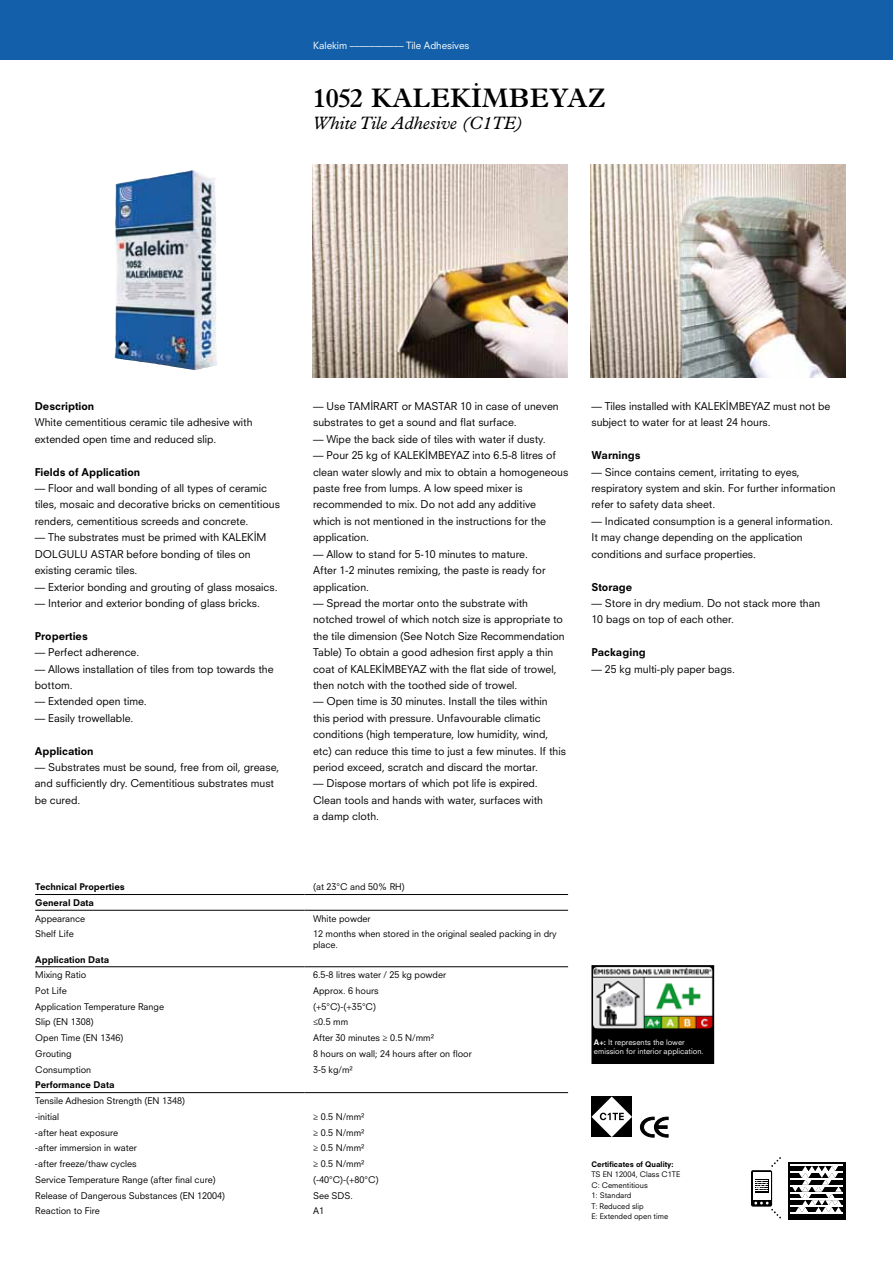
<style>
.page{position:relative;width:893px;height:1263px;background:#fff}
.page>*{position:absolute;margin:0;border:0;box-sizing:border-box;transform-origin:0 0}
.t1{font:600 27px "Plantin MT Pro";color:#000}
.t2{font:italic 18px "Plantin MT Pro";color:#000}
.t3{font:10.5px/16.4px "Neuzeit STR";color:#000}
.t4{font:800 10.5px "Neuzeit STR";color:#000}
.t5{font:9.75px "Neuzeit STR";color:#fff}
.t6{font:9px/10.8px "Neuzeit STR";color:#000}
.t7{font:800 9px "Neuzeit STR";color:#000}
.t8{font:7.5px/10.5px "Neuzeit STR";color:#000}
.t9{font:7.5px/9px "Neuzeit STR";color:#fff}
.t10{font:800 7.5px "Neuzeit STR";color:#000}
.s1{font-weight:800}
</style>
<div class="page">
<div style="left:0;top:0;width:893px;height:60px;background:#135fa9"></div>
<img style="left:312px;top:164px;width:256px;height:213px">
<img style="left:591px;top:164px;width:255px;height:213px">
<img style="left:115px;top:170px;width:77px;height:192px">
<svg style="left:751px;top:1170px;width:21px;height:36px"></svg>
<div style="left:753px;top:1172px;width:17px;height:28px;background:#fff"></div>
<svg style="left:771px;top:1157px;width:10px;height:10px"></svg>
<svg style="left:754px;top:1202px;width:27px;height:16px"></svg>
<svg style="left:768px;top:1179px;width:1px;height:14px"></svg>
<svg style="left:755px;top:1179px;width:13px;height:14px"></svg>
<svg style="left:755px;top:1180px;width:12px;height:12px"></svg>
<div style="left:788px;top:1162px;width:58px;height:57px;background:#000"></div>
<hr style="left:790px;top:1212px;width:53px;height:2px;background:#fff">
<hr style="left:790px;top:1205px;width:53px;height:2px;background:#fff">
<hr style="left:790px;top:1198px;width:53px;height:2px;background:#fff">
<hr style="left:790px;top:1192px;width:53px;height:1px;background:#fff">
<hr style="left:790px;top:1185px;width:53px;height:1px;background:#fff">
<hr style="left:790px;top:1178px;width:53px;height:1px;background:#fff">
<svg style="left:792px;top:1166px;width:50px;height:46px"></svg>
<hr style="left:790px;top:1171px;width:53px;height:2px;background:#fff">
<hr style="left:790px;top:1164px;width:53px;height:2px;background:#fff">
<hr style="left:35px;top:910px;width:270px;height:1px;background:#000">
<hr style="left:305px;top:910px;width:263px;height:1px;background:#000">
<hr style="left:35px;top:966px;width:270px;height:1px;background:#000">
<hr style="left:305px;top:966px;width:263px;height:1px;background:#000">
<hr style="left:35px;top:1092px;width:270px;height:1px;background:#000">
<hr style="left:305px;top:1092px;width:263px;height:1px;background:#000">
<hr style="left:35px;top:894px;width:270px;height:1px;background:#000">
<hr style="left:305px;top:894px;width:263px;height:1px;background:#000">
<svg style="left:640px;top:1117px;width:28px;height:20px"></svg>
<svg style="left:591px;top:1096px;width:41px;height:41px"></svg>
<div style="left:592px;top:966px;width:121px;height:97px;background:#000"></div>
<div style="left:591px;top:965px;width:123px;height:99px;border:2px solid #000"></div>
<img style="left:593px;top:967px;width:119px;height:61px">
<p class="t5" style="left:313px;top:40px;width:158px">Kalekim ––––––––––– Tile Adhesives</p>
<h1 class="t1" style="left:312px;top:82px;width:295px">1052 KALEKİMBEYAZ</h1>
<h2 class="t2" style="left:312px;top:113px;width:212px">White Tile Adhesive (C1TE)</h2>
<p class="t4" style="left:35px;top:400px;width:61px">Description</p>
<p class="t3" style="left:35px;top:414px;width:219px">White cementitious ceramic tile adhesive with extended open time and reduced slip.</p>
<p class="t4" style="left:35px;top:465px;width:107px">Fields of Application</p>
<p class="t3" style="left:35px;top:480px;width:247px">— Floor and wall bonding of all types of ceramic tiles, mosaic and decorative bricks on cementitious renders, cementitious screeds and concrete.</p>
<p class="t3" style="left:35px;top:529px;width:233px">— The substrates must be primed with KALEKİM<br>DOLGULU ASTAR before bonding of tiles on existing ceramic tiles.</p>
<p class="t3" style="left:35px;top:578px;width:244px">— Exterior bonding and grouting of glass mosaics.</p>
<p class="t3" style="left:35px;top:595px;width:227px">— Interior and exterior bonding of glass bricks.</p>
<p class="t4" style="left:35px;top:629px;width:55px">Properties</p>
<p class="t3" style="left:35px;top:644px;width:106px">— Perfect adherence.</p>
<p class="t3" style="left:35px;top:660px;width:240px">— Allows installation of tiles from top towards the bottom.</p>
<p class="t3" style="left:35px;top:693px;width:114px">— Extended open time.</p>
<p class="t3" style="left:35px;top:710px;width:100px">— Easily trowellable.</p>
<p class="t4" style="left:35px;top:744px;width:60px">Application</p>
<p class="t3" style="left:35px;top:759px;width:246px">— Substrates must be sound, free from oil, grease, and sufficiently dry. Cementitious substrates must be cured.</p>
<p class="t3" style="left:313px;top:398px;width:247px">— Use TAMİRART or MASTAR 10 in case of uneven substrates to get a sound and flat surface.</p>
<p class="t3" style="left:313px;top:431px;width:234px">— Wipe the back side of tiles with water if dusty.</p>
<p class="t3" style="left:313px;top:447px;width:257px">— Pour 25 kg of KALEKİMBEYAZ into 6.5-8 litres of clean water slowly and mix to obtain a homogeneous paste free from lumps. A low speed mixer is recommended to mix. Do not add any additive<br>which is not mentioned in the instructions for the application.</p>
<p class="t3" style="left:313px;top:546px;width:234px">— Allow to stand for 5-10 minutes to mature.<br>After 1-2 minutes remixing, the paste is ready for application.</p>
<p class="t3" style="left:313px;top:595px;width:253px">— Spread the mortar onto the substrate with notched trowel of which notch size is appropriate to the tile dimension (See Notch Size Recommendation Table) To obtain a good adhesion first apply a thin coat of KALEKİMBEYAZ with the flat side of trowel, then notch with the toothed side of trowel.</p>
<p class="t3" style="left:313px;top:693px;width:254px">— Open time is 30 minutes. Install the tiles within this period with pressure. Unfavourable climatic conditions (high temperature, low humidity, wind, etc) can reduce this time to just a few minutes. If this period exceed, scratch and discard the mortar.</p>
<p class="t3" style="left:313px;top:775px;width:231px">— Dispose mortars of which pot life is expired.<br>Clean tools and hands with water, surfaces with a damp cloth.</p>
<p class="t3" style="left:591px;top:398px;width:240px">— Tiles installed with KALEKİMBEYAZ must not be subject to water for at least 24 hours.</p>
<p class="t4" style="left:591px;top:449px;width:51px">Warnings</p>
<p class="t3" style="left:591px;top:463px;width:246px">— Since contains cement, irritating to eyes, respiratory system and skin. For further information refer to safety data sheet.</p>
<p class="t3" style="left:591px;top:513px;width:243px">— Indicated consumption is a general information.<br>It may change depending on the application conditions and surface properties.</p>
<p class="t4" style="left:591px;top:580px;width:42px">Storage</p>
<p class="t3" style="left:591px;top:595px;width:230px">— Store in dry medium. Do not stack more than<br>10 bags on top of each other.</p>
<p class="t4" style="left:591px;top:646px;width:56px">Packaging</p>
<p class="t3" style="left:591px;top:660px;width:145px">— 25 kg multi-ply paper bags.</p>
<p class="t7" style="left:35px;top:881px;width:91px">Technical Properties</p>
<p class="t6" style="left:313px;top:881px;width:93px">(at 23°C and 50% RH)</p>
<p class="t7" style="left:35px;top:897px;width:60px">General Data</p>
<p class="t6" style="left:35px;top:913px;width:52px">Appearance</p>
<p class="t6" style="left:313px;top:913px;width:59px">White powder</p>
<p class="t6" style="left:35px;top:929px;width:40px">Shelf Life</p>
<p class="t6" style="left:313px;top:929px;width:245px">12 months when stored in the original sealed packing in dry place.</p>
<p class="t7" style="left:35px;top:954px;width:75px">Application Data</p>
<p class="t6" style="left:35px;top:969px;width:53px">Mixing Ratio</p>
<p class="t6" style="left:313px;top:969px;width:135px">6.5-8 litres water / 25 kg powder</p>
<p class="t6" style="left:35px;top:985px;width:33px">Pot Life</p>
<p class="t6" style="left:313px;top:985px;width:67px">Approx. 6 hours</p>
<p class="t6" style="left:35px;top:1001px;width:130px">Application Temperature Range</p>
<p class="t6" style="left:313px;top:1001px;width:65px">(+5°C)-(+35°C)</p>
<p class="t6" style="left:35px;top:1016px;width:60px">Slip (EN 1308)</p>
<p class="t6" style="left:313px;top:1016px;width:37px">≤0.5 mm</p>
<p class="t6" style="left:35px;top:1032px;width:90px">Open Time (EN 1346)</p>
<p class="t6" style="left:313px;top:1032px;width:122px">After 30 minutes ≥ 0.5 N/mm²</p>
<p class="t6" style="left:35px;top:1048px;width:38px">Grouting</p>
<p class="t6" style="left:313px;top:1048px;width:160px">8 hours on wall; 24 hours after on floor</p>
<p class="t6" style="left:35px;top:1064px;width:58px">Consumption</p>
<p class="t6" style="left:313px;top:1064px;width:41px">3-5 kg/m²</p>
<p class="t7" style="left:35px;top:1079px;width:81px">Performance Data</p>
<p class="t6" style="left:35px;top:1093px;width:151px;line-height:15.8px">Tensile Adhesion Strength (EN 1348) -initial</p>
<p class="t6" style="left:313px;top:1111px;width:53px">≥ 0.5 N/mm²</p>
<p class="t6" style="left:35px;top:1127px;width:85px">-after heat exposure</p>
<p class="t6" style="left:313px;top:1127px;width:53px">≥ 0.5 N/mm²</p>
<p class="t6" style="left:35px;top:1142px;width:103px">-after immersion in water</p>
<p class="t6" style="left:313px;top:1142px;width:53px">≥ 0.5 N/mm²</p>
<p class="t6" style="left:35px;top:1158px;width:103px">-after freeze/thaw cycles</p>
<p class="t6" style="left:313px;top:1158px;width:53px">≥ 0.5 N/mm²</p>
<p class="t6" style="left:35px;top:1174px;width:182px">Service Temperature Range (after final cure)</p>
<p class="t6" style="left:313px;top:1174px;width:67px">(-40°C)-(+80°C)</p>
<p class="t6" style="left:35px;top:1190px;width:192px">Release of Dangerous Substances (EN 12004)</p>
<p class="t6" style="left:313px;top:1190px;width:42px">See SDS.</p>
<p class="t6" style="left:35px;top:1205px;width:66px">Reaction to Fire</p>
<p class="t6" style="left:313px;top:1205px;width:13px">A1</p>
<p class="t9" style="left:594px;top:1037px;width:111px"><span class="s1">A+:</span> It represents the lower emission for interior application.</p>
<p class="t10" style="left:591px;top:1159px;width:84px">Certificates of Quality:</p>
<p class="t8" style="left:591px;top:1169px;width:90px">TS EN 12004, Class C1TE<br>C: Cementitious<br>1: Standard<br>T: Reduced slip<br>E: Extended open time</p>
</div>
